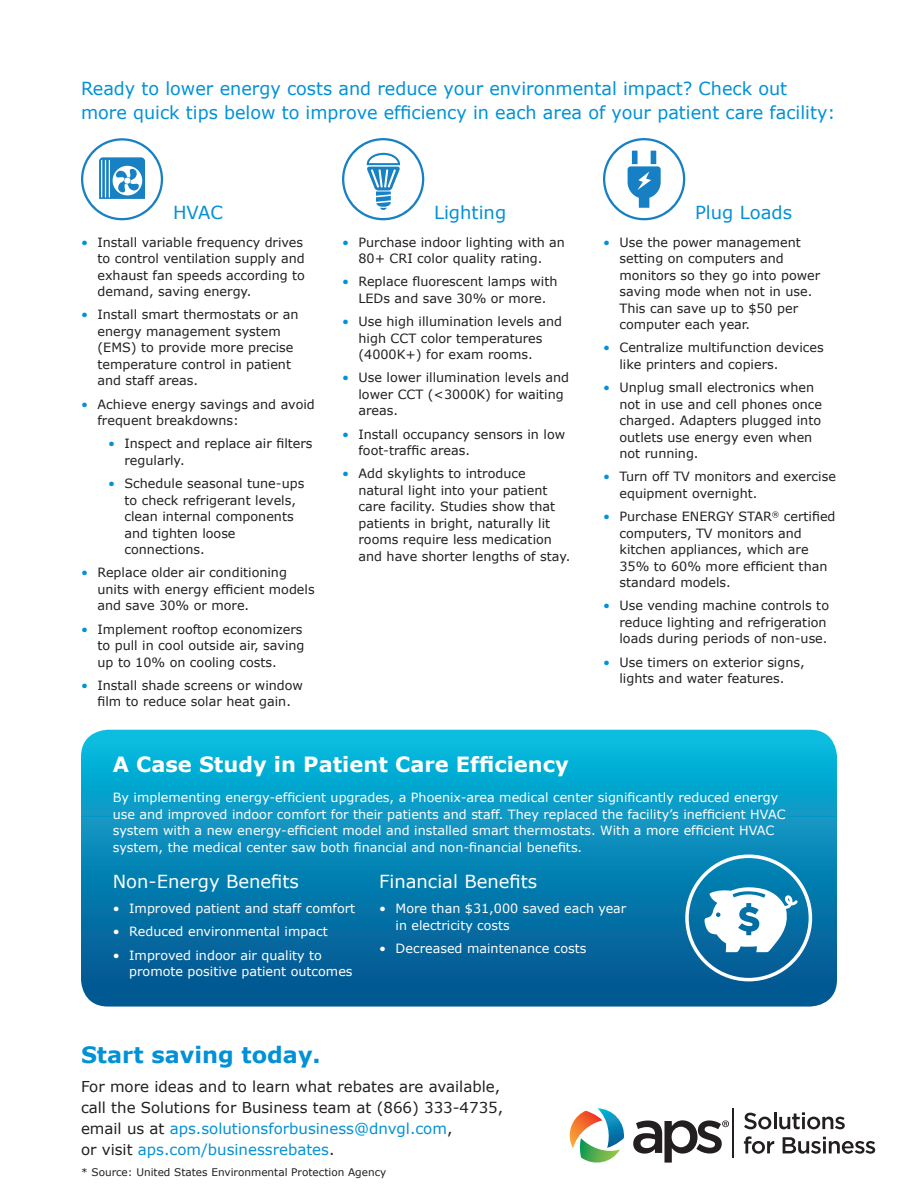
<style>
.page{position:relative;width:918px;height:1188px;background:#fff}
.page>*{position:absolute;margin:0;border:0;box-sizing:border-box;transform-origin:0 0}
.t1{font:700 22.5px "Verdana";color:#0091d6}
.t2{font:700 21px "Verdana";color:#fff}
.section_header{font:18px/24px "Verdana";color:#0091d6}
.t3{font:18px "Verdana";color:#fff}
.t4{font:15px "Verdana";color:#231f20}
.t5{font:15px "Verdana";color:#0091d6}
.t6{font:12.75px/16.5px "Verdana";color:#231f20}
.bullets_white{font:12.75px/16.5px "Verdana";color:#fff}
.body{font:10.5px "Verdana";color:#231f20}
.s1{color:#0091d6}
.s2{color:#231f20}
</style>
<div class="page">
<svg style="left:603px;top:138px;width:82px;height:82px"></svg>
<svg style="left:342px;top:138px;width:82px;height:82px"></svg>
<svg style="left:744px;top:1112px;width:101px;height:17px"></svg>
<svg style="left:744px;top:1136px;width:30px;height:18px"></svg>
<svg style="left:783px;top:1137px;width:92px;height:17px"></svg>
<hr style="left:732px;top:1109px;width:1px;height:49px;background:#231f20">
<svg style="left:633px;top:1120px;width:96px;height:43px"></svg>
<svg style="left:570px;top:1108px;width:54px;height:55px"></svg>
<svg style="left:81px;top:730px;width:756px;height:277px;background:#0787b6"></svg>
<svg style="left:685px;top:855px;width:127px;height:126px"></svg>
<svg style="left:81px;top:138px;width:82px;height:82px"></svg>
<p class="section_header" style="left:81px;top:76px;width:756px">Ready to lower energy costs and reduce your environmental impact? Check out more quick tips below to improve efficiency in each area of your patient care facility:</p>
<p class="section_header" style="left:173px;top:201px;width:52px">HVAC</p>
<p class="t6" style="left:98px;top:234px;width:209px;text-indent:-16px"><span class="s1">•</span> Install variable frequency drives to control ventilation supply and exhaust fan speeds according to demand, saving energy.</p>
<p class="t6" style="left:98px;top:307px;width:203px;text-indent:-16px"><span class="s1">•</span> Install smart thermostats or an energy management system (EMS) to provide more precise temperature control in patient and staff areas.</p>
<p class="t6" style="left:98px;top:396px;width:219px;text-indent:-16px"><span class="s1">•</span> Achieve energy savings and avoid frequent breakdowns:</p>
<p class="t6" style="left:124px;top:436px;width:190px;text-indent:-16px"><span class="s1">•</span> Inspect and replace air filters regularly.</p>
<p class="t6" style="left:124px;top:475px;width:181px;text-indent:-16px"><span class="s1">•</span> Schedule seasonal tune-ups to check refrigerant levels, clean internal components and tighten loose connections.</p>
<p class="t6" style="left:98px;top:565px;width:219px;text-indent:-16px"><span class="s1">•</span> Replace older air conditioning units with energy efficient models and save 30% or more.</p>
<p class="t6" style="left:98px;top:621px;width:209px;text-indent:-16px"><span class="s1">•</span> Implement rooftop economizers to pull in cool outside air, saving up to 10% on cooling costs.</p>
<p class="t6" style="left:81px;top:677px;width:224px;text-align:center"><span class="s1">•</span> Install shade screens or window film to reduce solar heat gain.</p>
<p class="section_header" style="left:434px;top:201px;width:74px">Lighting</p>
<p class="t6" style="left:342px;top:234px;width:224px;text-align:center"><span class="s1">•</span> Purchase indoor lighting with an<br>80+ CRI color quality rating.</p>
<p class="t6" style="left:342px;top:274px;width:217px;text-align:center"><span class="s1">•</span> Replace fluorescent lamps with<br>LEDs and save 30% or more.</p>
<p class="t6" style="left:358px;top:313px;width:205px;text-indent:-16px"><span class="s1">•</span> Use high illumination levels and high CCT color temperatures (4000K+) for exam rooms.</p>
<p class="t6" style="left:358px;top:370px;width:212px;text-indent:-16px"><span class="s1">•</span> Use lower illumination levels and lower CCT (&lt;3000K) for waiting areas.</p>
<p class="t6" style="left:358px;top:426px;width:208px;text-indent:-16px"><span class="s1">•</span> Install occupancy sensors in low foot-traffic areas.</p>
<p class="t6" style="left:358px;top:466px;width:213px;text-indent:-16px"><span class="s1">•</span> Add skylights to introduce natural light into your patient care facility. Studies show that patients in bright, naturally lit rooms require less medication and have shorter lengths of stay.</p>
<p class="t2" style="left:113px;top:751px;width:458px">A Case Study in Patient Care Efficiency</p>
<p class="section_header" style="left:695px;top:201px;width:99px">Plug Loads</p>
<p class="t6" style="left:620px;top:234px;width:202px;text-indent:-16px"><span class="s1">•</span> Use the power management setting on computers and monitors so they go into power saving mode when not in use.<br>This can save up to $50 per computer each year.</p>
<p class="t6" style="left:620px;top:340px;width:206px;text-indent:-16px"><span class="s1">•</span> Centralize multifunction devices like printers and copiers.</p>
<p class="t6" style="left:620px;top:379px;width:204px;text-indent:-16px"><span class="s1">•</span> Unplug small electronics when not in use and cell phones once charged. Adapters plugged into outlets use energy even when not running.</p>
<p class="t6" style="left:620px;top:469px;width:218px;text-indent:-16px"><span class="s1">•</span> Turn off TV monitors and exercise equipment overnight.</p>
<p class="t6" style="left:620px;top:508px;width:218px;text-indent:-16px"><span class="s1">•</span> Purchase ENERGY STAR<sup>®</sup> certified computers, TV monitors and kitchen appliances, which are<br>35% to 60% more efficient than standard models.</p>
<p class="t6" style="left:620px;top:598px;width:211px;text-indent:-16px"><span class="s1">•</span> Use vending machine controls to reduce lighting and refrigeration loads during periods of non-use.</p>
<p class="t6" style="left:603px;top:654px;width:203px;text-align:center"><span class="s1">•</span> Use timers on exterior signs, lights and water features.</p>
<p class="bullets_white" style="left:113px;top:789px;width:675px">By implementing energy-efficient upgrades, a Phoenix-area medical center significantly reduced energy use and improved indoor comfort for their patients and staff. They replaced the facility’s inefficient HVAC system with a new energy-efficient model and installed smart thermostats. With a more efficient HVAC system, the medical center saw both financial and non-financial benefits.</p>
<p class="t3" style="left:113px;top:870px;width:188px">Non-Energy Benefits</p>
<p class="bullets_white" style="left:113px;top:900px;width:244px">• Improved patient and staff comfort</p>
<p class="bullets_white" style="left:113px;top:924px;width:217px">• Reduced environmental impact</p>
<p class="bullets_white" style="left:129px;top:947px;width:225px;text-indent:-16px">• Improved indoor air quality to promote positive patient outcomes</p>
<p class="t3" style="left:379px;top:870px;width:160px">Financial Benefits</p>
<p class="bullets_white" style="left:396px;top:900px;width:232px;text-indent:-16px">• More than $31,000 saved each year in electricity costs</p>
<p class="bullets_white" style="left:379px;top:940px;width:209px">• Decreased maintenance costs</p>
<p class="t1" style="left:81px;top:1040px;width:241px">Start saving today.</p>
<p class="t4" style="left:81px;top:1077px;width:421px">For more ideas and to learn what rebates are available,</p>
<p class="t4" style="left:81px;top:1098px;width:424px">call the Solutions for Business team at (866) 333-4735,</p>
<p class="t5" style="left:81px;top:1119px;width:373px"><span class="s2">email us at</span> aps.solutionsforbusiness@dnvgl.com<span class="s2">,</span></p>
<p class="t5" style="left:81px;top:1140px;width:255px"><span class="s2">or visit</span> aps.com/businessrebates<span class="s2">.</span></p>
<p class="body" style="left:81px;top:1165px;width:307px">* Source: United States Environmental Protection Agency</p>
</div>
